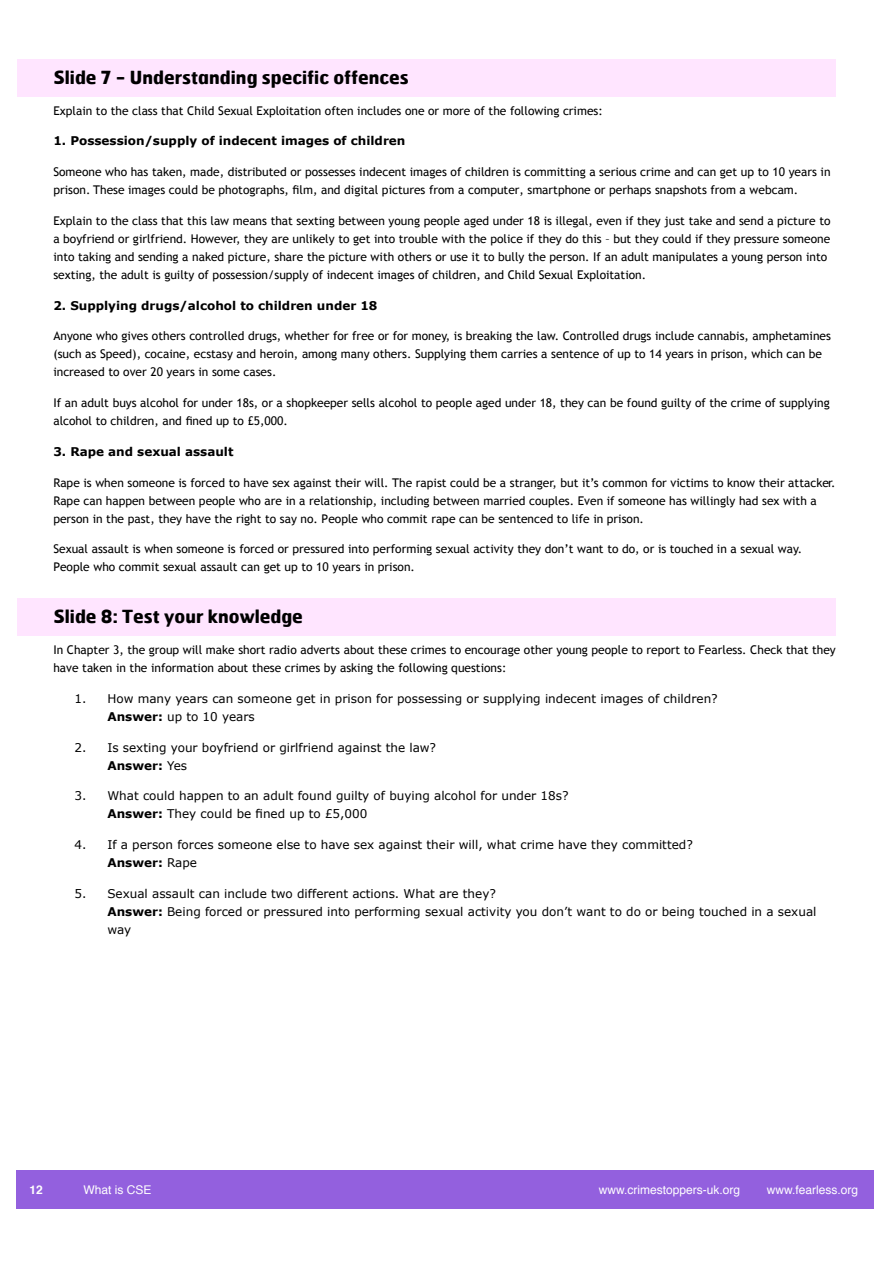
<style>
.page{position:relative;width:893px;height:1263px;background:#fff}
.page>*{position:absolute;margin:0;border:0;box-sizing:border-box;transform-origin:0 0}
.t1{font:700 18px "Hermes";color:#000}
.t2{font:12px/18px "Trebuchet MS";color:#000}
.t3{font:12px/18px "Verdana";color:#000}
.t4{font:700 12px "Verdana";color:#000}
.t5{font:12px "Helvetica";color:#fff}
.t6{font:12px "Helvetica";color:#fffffe}
.t7{font:700 12px "Helvetica";color:#fffffe}
.s1{font-weight:700}
</style>
<div class="page">
<div style="left:17px;top:1170px;width:857px;height:39px;background:#9360de"></div>
<div style="left:17px;top:59px;width:818px;height:37px;background:#ffe5ff"></div>
<div style="left:17px;top:598px;width:818px;height:37px;background:#ffe5ff"></div>
<h1 class="t1" style="left:53px;top:66px;width:357px">Slide 7 - Understanding specific offences</h1>
<p class="t2" style="left:53px;top:102px;width:551px">Explain to the class that Child Sexual Exploitation often includes one or more of the following crimes:</p>
<p class="t4" style="left:53px;top:133px;width:354px">1. Possession/supply of indecent images of children</p>
<p class="t2" style="left:53px;top:163px;width:779px">Someone who has taken, made, distributed or possesses indecent images of children is committing a serious crime and can get up to 10 years in prison. These images could be photographs, film, and digital pictures from a computer, smartphone or perhaps snapshots from a webcam.</p>
<p class="t2" style="left:53px;top:212px;width:779px">Explain to the class that this law means that sexting between young people aged under 18 is illegal, even if they just take and send a picture to a boyfriend or girlfriend. However, they are unlikely to get into trouble with the police if they do this – but they could if they pressure someone into taking and sending a naked picture, share the picture with others or use it to bully the person. If an adult manipulates a young person into sexting, the adult is guilty of possession/supply of indecent images of children, and Child Sexual Exploitation.</p>
<p class="t4" style="left:53px;top:297px;width:326px">2. Supplying drugs/alcohol to children under 18</p>
<p class="t2" style="left:53px;top:327px;width:779px">Anyone who gives others controlled drugs, whether for free or for money, is breaking the law. Controlled drugs include cannabis, amphetamines (such as Speed), cocaine, ecstasy and heroin, among many others. Supplying them carries a sentence of up to 14 years in prison, which can be increased to over 20 years in some cases.</p>
<p class="t2" style="left:53px;top:394px;width:778px">If an adult buys alcohol for under 18s, or a shopkeeper sells alcohol to people aged under 18, they can be found guilty of the crime of supplying alcohol to children, and fined up to £5,000.</p>
<p class="t4" style="left:53px;top:444px;width:182px">3. Rape and sexual assault</p>
<p class="t2" style="left:53px;top:474px;width:784px">Rape is when someone is forced to have sex against their will. The rapist could be a stranger, but it’s common for victims to know their attacker.<br>Rape can happen between people who are in a relationship, including between married couples. Even if someone has willingly had sex with a person in the past, they have the right to say no. People who commit rape can be sentenced to life in prison.</p>
<p class="t2" style="left:53px;top:540px;width:750px">Sexual assault is when someone is forced or pressured into performing sexual activity they don’t want to do, or is touched in a sexual way.<br>People who commit sexual assault can get up to 10 years in prison.</p>
<h1 class="t1" style="left:53px;top:605px;width:251px">Slide 8: Test your knowledge</h1>
<p class="t2" style="left:53px;top:641px;width:784px">In Chapter 3, the group will make short radio adverts about these crimes to encourage other young people to report to Fearless. Check that they have taken in the information about these crimes by asking the following questions:</p>
<p class="t3" style="left:107px;top:689px;width:612px;text-indent:-33px">1. How many years can someone get in prison for possessing or supplying indecent images of children?<br><span class="s1">Answer:</span> up to 10 years</p>
<p class="t3" style="left:107px;top:738px;width:330px;text-indent:-33px">2. Is sexting your boyfriend or girlfriend against the law?<br><span class="s1">Answer:</span> Yes</p>
<p class="t3" style="left:107px;top:787px;width:463px;text-indent:-33px">3. What could happen to an adult found guilty of buying alcohol for under 18s?<br><span class="s1">Answer:</span> They could be fined up to £5,000</p>
<p class="t3" style="left:107px;top:836px;width:587px;text-indent:-33px">4. If a person forces someone else to have sex against their will, what crime have they committed?<br><span class="s1">Answer:</span> Rape</p>
<p class="t3" style="left:107px;top:885px;width:711px;text-indent:-33px">5. Sexual assault can include two different actions. What are they?<br><span class="s1">Answer:</span> Being forced or pressured into performing sexual activity you don’t want to do or being touched in a sexual way</p>
<p class="t7" style="left:29px;top:1180px;width:15px">12</p>
<p class="t6" style="left:83px;top:1181px;width:70px">What is CSE</p>
<p class="t5" style="left:599px;top:1181px;width:143px">www.crimestoppers-uk.org</p>
<p class="t5" style="left:767px;top:1181px;width:93px">www.fearless.org</p>
</div>
